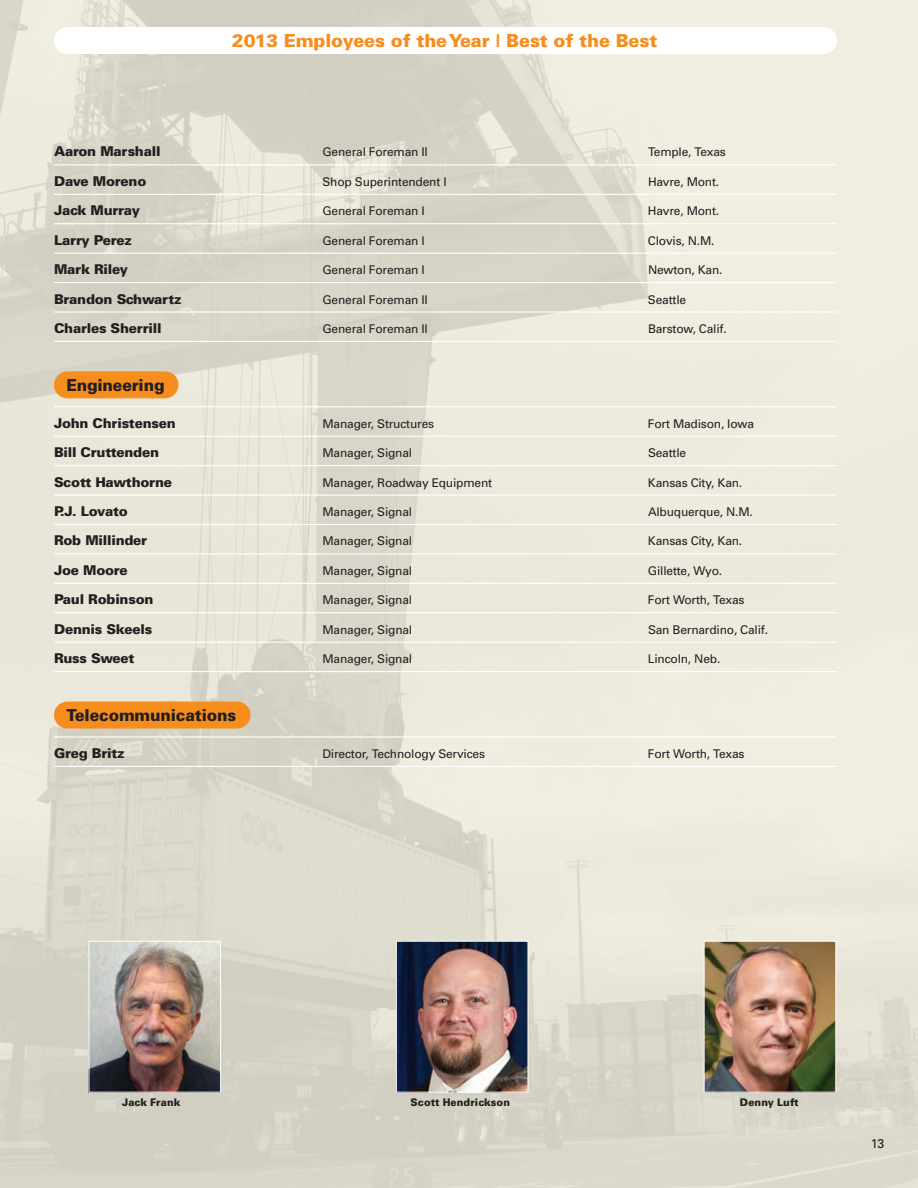
<style>
.page{position:relative;width:918px;height:1188px;background:#fff}
.page>*{position:absolute;margin:0;border:0;box-sizing:border-box;transform-origin:0 0}
.t1{font:900 18px "Univers";letter-spacing:-.005em;color:#f68e1e}
.t2{font:900 16.5px "Univers";letter-spacing:-.005em;color:#231f20;scale:.95 1}
.t3{font:900 13.5px "Univers";letter-spacing:-.015em;color:#231f20}
.t4{font:12.75px "Univers";color:#231f20;scale:.95 1}
.t5{font:12px "Univers";letter-spacing:-.015em;color:#231f20}
.t6{font:900 10.5px "Univers";letter-spacing:.015em;color:#231f20;scale:.95 1}
</style>
<div class="page">
<img style="left:0;top:0;width:918px;height:1188px">
<hr style="left:54px;top:164px;width:783px;height:1px;background:#fff">
<hr style="left:54px;top:194px;width:783px;height:1px;background:#fff">
<hr style="left:54px;top:223px;width:783px;height:1px;background:#fff">
<hr style="left:54px;top:253px;width:783px;height:1px;background:#fff">
<hr style="left:54px;top:282px;width:783px;height:1px;background:#fff">
<hr style="left:54px;top:311px;width:783px;height:2px;background:#fff">
<hr style="left:54px;top:341px;width:783px;height:1px;background:#fff">
<hr style="left:54px;top:406px;width:783px;height:1px;background:#fff">
<hr style="left:54px;top:436px;width:783px;height:1px;background:#fff">
<hr style="left:54px;top:465px;width:783px;height:1px;background:#fff">
<hr style="left:54px;top:495px;width:783px;height:1px;background:#fff">
<hr style="left:54px;top:524px;width:783px;height:1px;background:#fff">
<hr style="left:54px;top:553px;width:783px;height:1px;background:#fff">
<hr style="left:54px;top:583px;width:783px;height:1px;background:#fff">
<hr style="left:54px;top:612px;width:783px;height:1px;background:#fff">
<hr style="left:54px;top:642px;width:783px;height:1px;background:#fff">
<hr style="left:54px;top:671px;width:783px;height:1px;background:#fff">
<hr style="left:54px;top:736px;width:783px;height:2px;background:#fff">
<hr style="left:54px;top:766px;width:783px;height:1px;background:#fff">
<div style="left:54px;top:371px;width:124px;height:27px;background:#f68e1e;border-radius:13px"></div>
<div style="left:54px;top:702px;width:196px;height:27px;background:#f68e1e;border-radius:13px"></div>
<div style="left:54px;top:27px;width:783px;height:27px;background:#fff;border-radius:13px"></div>
<img style="left:91px;top:943px;width:128px;height:148px">
<div style="left:89px;top:941px;width:132px;height:152px;border:1px solid #fff"></div>
<img style="left:706px;top:943px;width:128px;height:148px">
<div style="left:704px;top:941px;width:132px;height:152px;border:1px solid #fff"></div>
<img style="left:398px;top:943px;width:128px;height:148px">
<div style="left:396px;top:941px;width:132px;height:152px;border:1px solid #fff"></div>
<h1 class="t1" style="left:232px;top:29px;width:427px">2013 Employees of the Year | Best of the Best</h1>
<p class="t3" style="left:54px;top:143px;width:108px">Aaron Marshall</p>
<p class="t5" style="left:323px;top:145px;width:107px">General Foreman II</p>
<p class="t5" style="left:648px;top:145px;width:79px">Temple, Texas</p>
<p class="t3" style="left:54px;top:173px;width:94px">Dave Moreno</p>
<p class="t5" style="left:323px;top:174px;width:126px">Shop Superintendent I</p>
<p class="t5" style="left:648px;top:174px;width:73px">Havre, Mont.</p>
<p class="t3" style="left:54px;top:202px;width:87px">Jack Murray</p>
<p class="t5" style="left:322px;top:204px;width:104px">General Foreman I</p>
<p class="t5" style="left:648px;top:204px;width:73px">Havre, Mont.</p>
<p class="t3" style="left:54px;top:232px;width:80px">Larry Perez</p>
<p class="t5" style="left:322px;top:233px;width:104px">General Foreman I</p>
<p class="t5" style="left:648px;top:233px;width:68px">Clovis, N.M.</p>
<p class="t3" style="left:54px;top:261px;width:76px">Mark Riley</p>
<p class="t5" style="left:323px;top:262px;width:104px">General Foreman I</p>
<p class="t5" style="left:648px;top:262px;width:76px">Newton, Kan.</p>
<p class="t3" style="left:54px;top:290px;width:129px">Brandon Schwartz</p>
<p class="t5" style="left:322px;top:292px;width:107px">General Foreman II</p>
<p class="t5" style="left:648px;top:292px;width:40px">Seattle</p>
<p class="t3" style="left:54px;top:320px;width:109px">Charles Sherrill</p>
<p class="t5" style="left:323px;top:321px;width:107px">General Foreman II</p>
<p class="t5" style="left:648px;top:321px;width:80px">Barstow, Calif.</p>
<h2 class="t2" style="left:66px;top:374px;width:105px">Engineering</h2>
<p class="t3" style="left:54px;top:415px;width:123px">John Christensen</p>
<p class="t5" style="left:322px;top:416px;width:113px">Manager, Structures</p>
<p class="t5" style="left:648px;top:416px;width:108px">Fort Madison, Iowa</p>
<p class="t3" style="left:54px;top:444px;width:107px">Bill Cruttenden</p>
<p class="t5" style="left:323px;top:445px;width:91px">Manager, Signal</p>
<p class="t5" style="left:648px;top:445px;width:40px">Seattle</p>
<p class="t3" style="left:54px;top:473px;width:120px">Scott Hawthorne</p>
<p class="t5" style="left:322px;top:475px;width:171px">Manager, Roadway Equipment</p>
<p class="t5" style="left:648px;top:475px;width:96px">Kansas City, Kan.</p>
<p class="t3" style="left:54px;top:503px;width:75px">P.J. Lovato</p>
<p class="t5" style="left:323px;top:504px;width:91px">Manager, Signal</p>
<p class="t5" style="left:648px;top:504px;width:106px">Albuquerque, N.M.</p>
<p class="t3" style="left:54px;top:532px;width:95px">Rob Millinder</p>
<p class="t5" style="left:322px;top:534px;width:91px">Manager, Signal</p>
<p class="t5" style="left:648px;top:534px;width:96px">Kansas City, Kan.</p>
<p class="t3" style="left:54px;top:562px;width:75px">Joe Moore</p>
<p class="t5" style="left:322px;top:563px;width:91px">Manager, Signal</p>
<p class="t5" style="left:648px;top:563px;width:76px">Gillette, Wyo.</p>
<p class="t3" style="left:54px;top:591px;width:101px">Paul Robinson</p>
<p class="t5" style="left:322px;top:593px;width:91px">Manager, Signal</p>
<p class="t5" style="left:648px;top:593px;width:98px">Fort Worth, Texas</p>
<p class="t3" style="left:54px;top:621px;width:100px">Dennis Skeels</p>
<p class="t5" style="left:323px;top:622px;width:91px">Manager, Signal</p>
<p class="t5" style="left:648px;top:622px;width:122px">San Bernardino, Calif.</p>
<p class="t3" style="left:54px;top:650px;width:82px">Russ Sweet</p>
<p class="t5" style="left:322px;top:651px;width:91px">Manager, Signal</p>
<p class="t5" style="left:648px;top:651px;width:74px">Lincoln, Neb.</p>
<h2 class="t2" style="left:67px;top:705px;width:180px">Telecommunications</h2>
<p class="t3" style="left:54px;top:745px;width:72px">Greg Britz</p>
<p class="t5" style="left:322px;top:746px;width:164px">Director, Technology Services</p>
<p class="t5" style="left:648px;top:746px;width:98px">Fort Worth, Texas</p>
<p class="t6" style="left:122px;top:1096px;width:63px">Jack Frank</p>
<p class="t6" style="left:411px;top:1096px;width:106px">Scott Hendrickson</p>
<p class="t6" style="left:740px;top:1096px;width:63px">Denny Luft</p>
<p class="t4" style="left:871px;top:1136px;width:15px">13</p>
</div>
